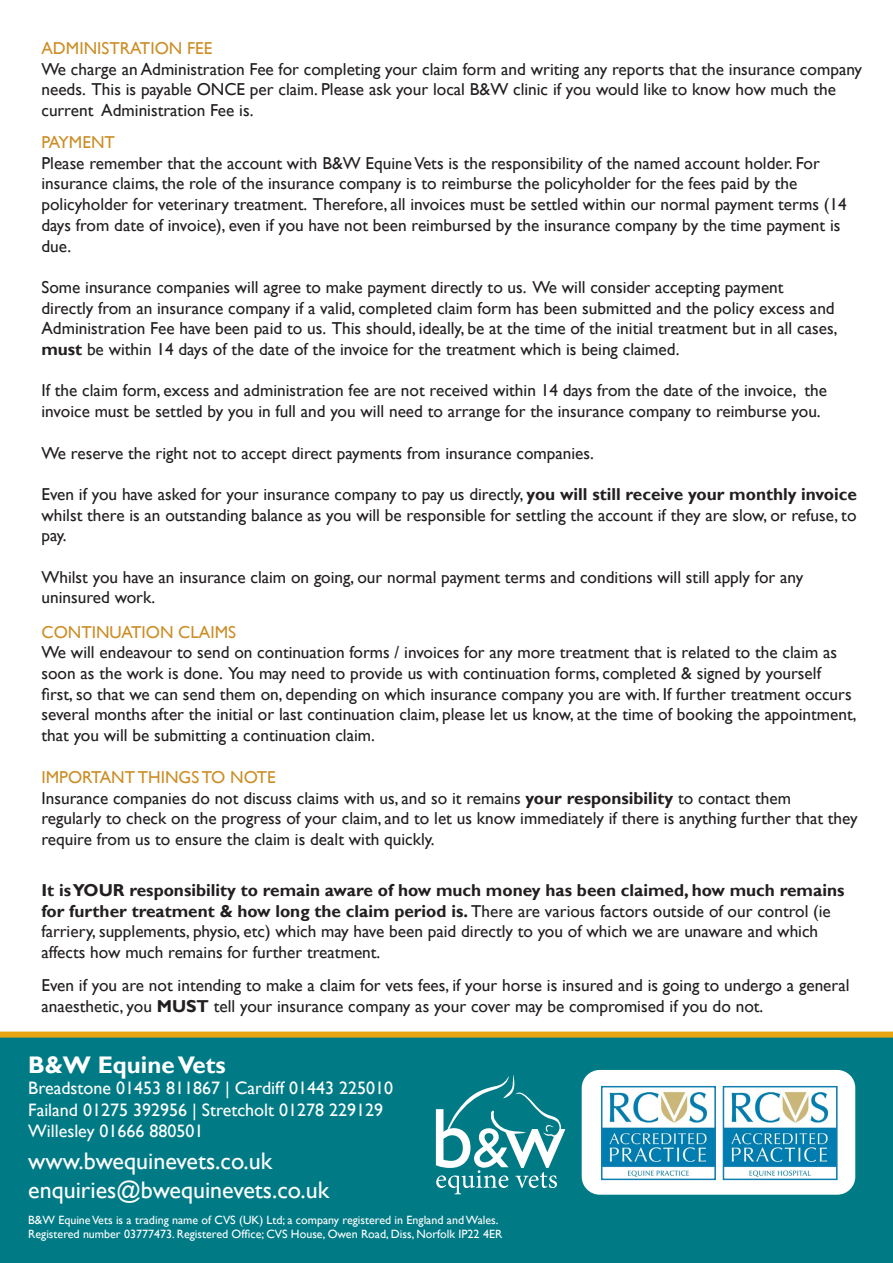
<style>
.page{position:relative;width:893px;height:1263px;background:#fff}
.page>*{position:absolute;margin:0;border:0;box-sizing:border-box;transform-origin:0 0}
.t1{font:24px/28.8px "Gill Sans";color:#fff}
.t2{font:700 24px "Gill Sans";color:#fff}
.t3{font:18px/21.6px "Gill Sans";color:#fff}
.t4{font:17.25px/20.7px "Gill Sans";color:#231f20}
.t5{font:17.25px "Gill Sans";color:#cc8e26}
.t6{font:12px/14.4px "Gill Sans";color:#fff}
.s1{font-weight:700}
.s2{color:#cc8e26}
</style>
<div class="page">
<div style="left:0;top:1035px;width:893px;height:228px;background:#007b85"></div>
<div style="left:0;top:1031px;width:893px;height:6px;background:#e7a512"></div>
<div style="left:582px;top:1070px;width:273px;height:125px;background:#fff;border-radius:18px"></div>
<img style="left:726px;top:1091px;width:109px;height:86px">
<div style="left:723px;top:1086px;width:115px;height:94px;border:2px solid #117faf"></div>
<img style="left:604px;top:1091px;width:109px;height:86px">
<div style="left:601px;top:1086px;width:115px;height:94px;border:2px solid #117faf"></div>
<svg style="left:436px;top:1074px;width:129px;height:120px"></svg>
<p class="t5" style="left:41px;top:38px;width:173px">ADMINISTRATION FEE</p>
<p class="t4" style="left:41px;top:59px;width:822px">We charge an Administration Fee for completing your claim form and writing any reports that the insurance company needs. This is payable ONCE per claim. Please ask your local B&amp;W clinic if you would like to know how much the current Administration Fee is.</p>
<p class="t5" style="left:41px;top:132px;width:75px">PAYMENT</p>
<p class="t4" style="left:41px;top:153px;width:807px">Please remember that the account with B&amp;W Equine Vets is the responsibility of the named account holder. For insurance claims, the role of the insurance company is to reimburse the policyholder for the fees paid by the policyholder for veterinary treatment. Therefore, all invoices must be settled within our normal payment terms (14 days from date of invoice), even if you have not been reimbursed by the insurance company by the time payment is due.</p>
<p class="t4" style="left:41px;top:277px;width:797px">Some insurance companies will agree to make payment directly to us. We will consider accepting payment directly from an insurance company if a valid, completed claim form has been submitted and the policy excess and Administration Fee have been paid to us. This should, ideally, be at the time of the initial treatment but in all cases, <span class="s1">must</span> be within 14 days of the date of the invoice for the treatment which is being claimed.</p>
<p class="t4" style="left:41px;top:381px;width:787px">If the claim form, excess and administration fee are not received within 14 days from the date of the invoice, the invoice must be settled by you in full and you will need to arrange for the insurance company to reimburse you.</p>
<p class="t4" style="left:41px;top:443px;width:554px">We reserve the right not to accept direct payments from insurance companies.</p>
<p class="t4" style="left:41px;top:484px;width:817px;text-align:justify">Even if you have asked for your insurance company to pay us directly, <span class="s1">you will still receive your monthly invoice </span>whilst there is an outstanding balance as you will be responsible for settling the account if they are slow, or refuse, to pay.</p>
<p class="t4" style="left:41px;top:567px;width:763px">Whilst you have an insurance claim on going, our normal payment terms and conditions will still apply for any uninsured work.</p>
<p class="t5" style="left:41px;top:622px;width:196px">CONTINUATION CLAIMS</p>
<p class="t4" style="left:41px;top:642px;width:817px">We will endeavour to send on continuation forms / invoices for any more treatment that is related to the claim as soon as the work is done. You may need to provide us with continuation forms, completed &amp; signed by yourself first, so that we can send them on, depending on which insurance company you are with. If further treatment occurs several months after the initial or last continuation claim, please let us know, at the time of booking the appointment, that you will be submitting a continuation claim.</p>
<p class="t4" style="left:41px;top:767px;width:818px"><span class="s2">IMPORTANT THINGS TO NOTE<br></span>Insurance companies do not discuss claims with us, and so it remains <span class="s1">your responsibility</span> to contact them<br>regularly to check on the progress of your claim, and to let us know immediately if there is anything further that they require from us to ensure the claim is dealt with quickly.</p>
<p class="t4" style="left:41px;top:880px;width:804px"><span class="s1">It is YOUR responsibility to remain aware of how much money has been claimed, how much remains for further treatment &amp; how long the claim period is.</span> There are various factors outside of our control (ie farriery, supplements, physio, etc) which may have been paid directly to you of which we are unaware and which affects how much remains for further treatment.</p>
<p class="t4" style="left:41px;top:975px;width:810px">Even if you are not intending to make a claim for vets fees, if your horse is insured and is going to undergo a general anaesthetic, you <span class="s1">MUST</span> tell your insurance company as your cover may be compromised if you do not.</p>
<h1 class="t2" style="left:28px;top:1050px;width:199px">B&amp;W Equine Vets</h1>
<p class="t3" style="left:28px;top:1078px;width:366px">Breadstone 01453 811867 | Cardiff 01443 225010<br>Failand 01275 392956 | Stretcholt 01278 229129<br>Willesley 01666 880501</p>
<h1 class="t1" style="left:28px;top:1147px;width:302px">www.bwequinevets.co.uk enquiries@bwequinevets.co.uk</h1>
<p class="t6" style="left:28px;top:1212px;width:475px">B&amp;W Equine Vets is a trading name of CVS (UK) Ltd; a company registered in England and Wales.<br>Registered number 03777473. Registered Office; CVS House, Owen Road, Diss, Norfolk IP22 4ER</p>
</div>
